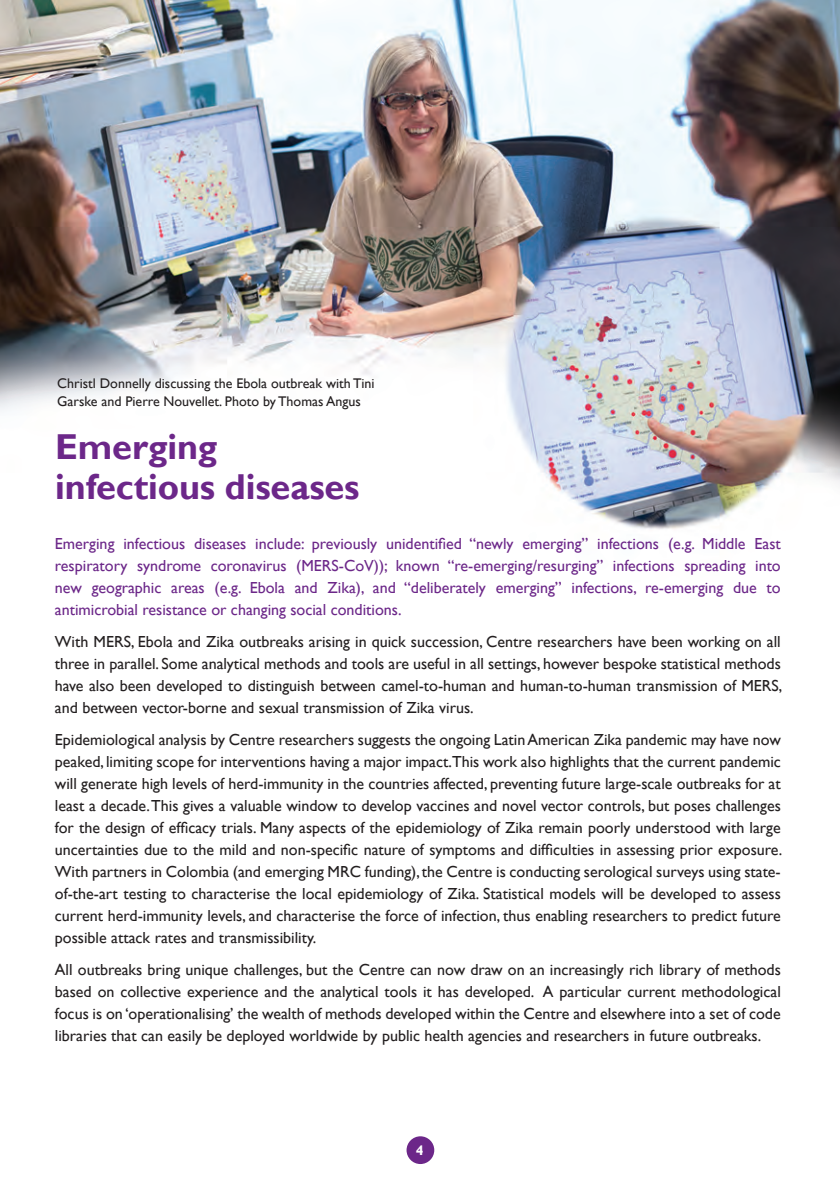
<style>
.page{position:relative;width:840px;height:1192px;background:#fff}
.page>*{position:absolute;margin:0;border:0;box-sizing:border-box;transform-origin:0 0}
.body{font:700 36px/40px "Gill Sans";letter-spacing:-.005em;color:#6c2789}
.body-2{font:16px/22px "Gill Sans";color:#231f20;text-align:justify}
.Paragraph_Style_8{font:16px/22px "Gill Sans";color:#6c2789;text-align:justify}
.body-3{font:14px/18px "Gill Sans";color:#231f20}
.body-4{font:700 14px "Gill Sans";color:#fff}
</style>
<div class="page">
<img style="left:0;top:0;width:840px;height:1164px">
<div style="left:406px;top:1136px;width:28px;height:28px;background:#6c2789;border-radius:50%"></div>
<p class="body-3" style="left:57px;top:375px;width:319px">Christl Donnelly discussing the Ebola outbreak with Tini<br>Garske and Pierre Nouvellet. Photo by Thomas Angus</p>
<p class="body" style="left:55px;top:428px;width:306px">Emerging infectious diseases</p>
<p class="Paragraph_Style_8" style="left:55px;top:532px;width:727px">Emerging infectious diseases include: previously unidentified “newly emerging” infections (e.g. Middle East respiratory syndrome coronavirus (MERS-CoV)); known “re-emerging/resurging” infections spreading into new geographic areas (e.g. Ebola and Zika), and “deliberately emerging” infections, re-emerging due to antimicrobial resistance or changing social conditions.</p>
<p class="body-2" style="left:55px;top:630px;width:729px">With MERS, Ebola and Zika outbreaks arising in quick succession, Centre researchers have been working on all three in parallel. Some analytical methods and tools are useful in all settings, however bespoke statistical methods have also been developed to distinguish between camel-to-human and human-to-human transmission of MERS, and between vector-borne and sexual transmission of Zika virus.</p>
<p class="body-2" style="left:55px;top:728px;width:729px">Epidemiological analysis by Centre researchers suggests the ongoing Latin American Zika pandemic may have now peaked, limiting scope for interventions having a major impact.This work also highlights that the current pandemic will generate high levels of herd-immunity in the countries affected, preventing future large-scale outbreaks for at least a decade. This gives a valuable window to develop vaccines and novel vector controls, but poses challenges for the design of efficacy trials. Many aspects of the epidemiology of Zika remain poorly understood with large uncertainties due to the mild and non-specific nature of symptoms and difficulties in assessing prior exposure.<br>With partners in Colombia (and emerging MRC funding), the Centre is conducting serological surveys using state&shy;of-the-art testing to characterise the local epidemiology of Zika. Statistical models will be developed to assess current herd-immunity levels, and characterise the force of infection, thus enabling researchers to predict future possible attack rates and transmissibility.</p>
<p class="body-2" style="left:55px;top:958px;width:727px">All outbreaks bring unique challenges, but the Centre can now draw on an increasingly rich library of methods based on collective experience and the analytical tools it has developed. A particular current methodological focus is on ‘operationalising’ the wealth of methods developed within the Centre and elsewhere into a set of code libraries that can easily be deployed worldwide by public health agencies and researchers in future outbreaks.</p>
<p class="body-4" style="left:416px;top:1141px;width:9px">4</p>
</div>
